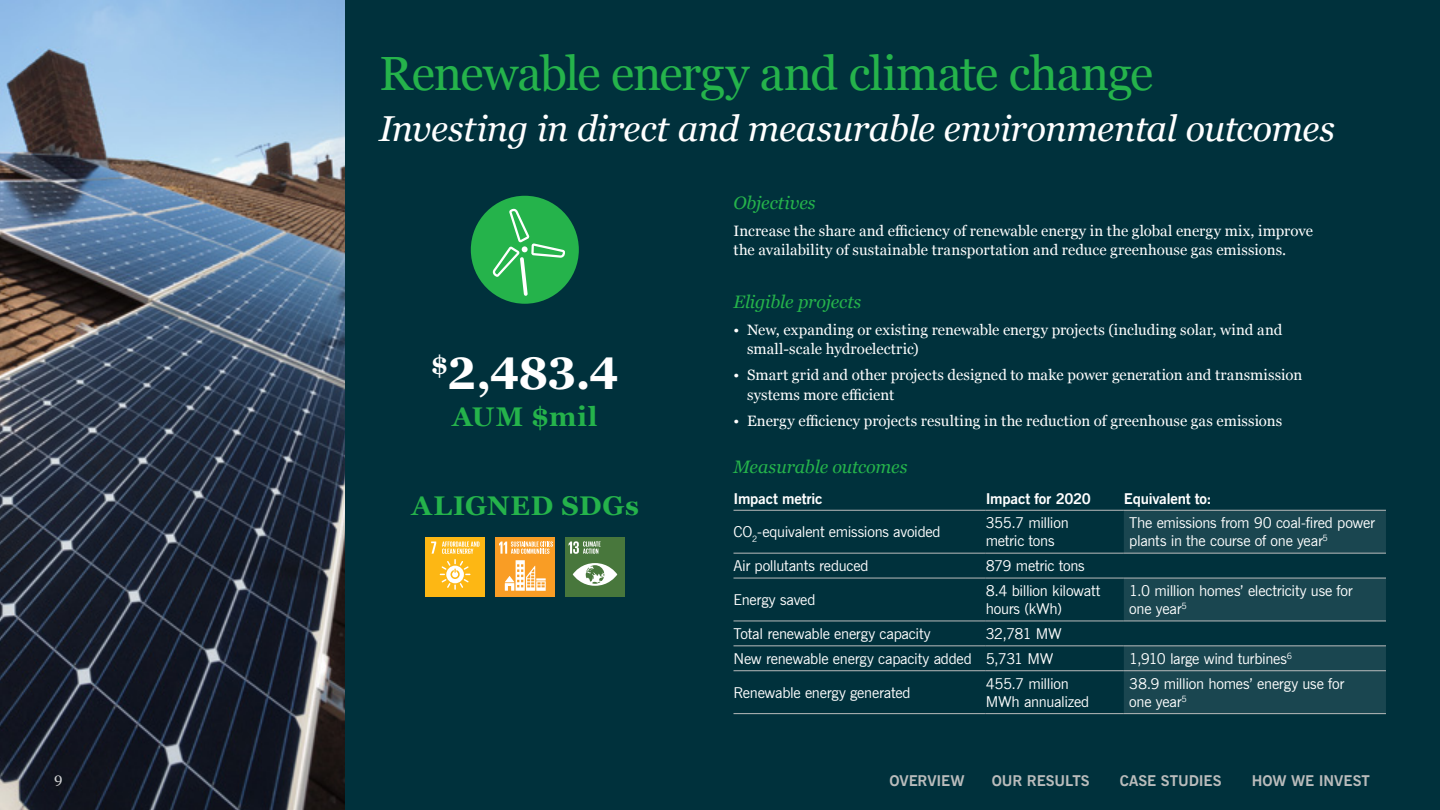
<style>
.page{position:relative;width:1440px;height:810px;background:#00313c}
.page>*{position:absolute;margin:0;border:0;box-sizing:border-box;transform-origin:0 0}
.t1{font:48px "Georgia";letter-spacing:-.025em;color:#25b34b}
.t2{font:700 45px "Georgia Pro";color:#fff}
.t3{font:italic 36px "Georgia";letter-spacing:-.015em;color:#fff}
.t4{font:700 27px "Georgia";letter-spacing:.035em;color:#25b34b}
.t5{font:italic 18px "Georgia";letter-spacing:-.01em;color:#25b34b}
.t6{font:15px/18px "News Gothic BT";letter-spacing:-.015em;color:#fff}
.t7{font:15px/19.5px "Georgia";letter-spacing:.005em;color:#fff}
.t8{font:700 15px "News Gothic BT";letter-spacing:-.005em;color:#babcbc}
.t9{font:700 15px "News Gothic BT";letter-spacing:-.01em;color:#fff}
.t10{font:15px "Georgia Pro";color:#fff}
</style>
<div class="page">
<svg style="left:1124px;top:511px;width:262px;height:202px;fill:#1a4650"></svg>
<hr style="left:733px;top:510px;width:253px;height:1px;background:#babcbc">
<hr style="left:986px;top:510px;width:138px;height:1px;background:#babcbc">
<hr style="left:1124px;top:510px;width:262px;height:1px;background:#babcbc">
<hr style="left:733px;top:553px;width:253px;height:1px;background:#babcbc">
<hr style="left:986px;top:553px;width:138px;height:1px;background:#babcbc">
<hr style="left:1124px;top:553px;width:262px;height:1px;background:#babcbc">
<hr style="left:733px;top:578px;width:253px;height:1px;background:#babcbc">
<hr style="left:986px;top:578px;width:138px;height:1px;background:#babcbc">
<hr style="left:1124px;top:578px;width:262px;height:1px;background:#babcbc">
<hr style="left:733px;top:621px;width:253px;height:1px;background:#babcbc">
<hr style="left:986px;top:621px;width:138px;height:1px;background:#babcbc">
<hr style="left:1124px;top:621px;width:262px;height:1px;background:#babcbc">
<hr style="left:733px;top:645px;width:253px;height:1px;background:#babcbc">
<hr style="left:986px;top:645px;width:138px;height:1px;background:#babcbc">
<hr style="left:1124px;top:645px;width:262px;height:1px;background:#babcbc">
<hr style="left:733px;top:670px;width:253px;height:1px;background:#babcbc">
<hr style="left:986px;top:670px;width:138px;height:1px;background:#babcbc">
<hr style="left:1124px;top:670px;width:262px;height:1px;background:#babcbc">
<hr style="left:733px;top:713px;width:253px;height:1px;background:#babcbc">
<hr style="left:986px;top:713px;width:138px;height:1px;background:#babcbc">
<hr style="left:1124px;top:713px;width:262px;height:1px;background:#babcbc">
<div style="left:495px;top:537px;width:60px;height:59px;background:#f99d25"></div>
<svg style="left:505px;top:560px;width:41px;height:31px"></svg>
<svg style="left:499px;top:541px;width:54px;height:13px"></svg>
<div style="left:425px;top:537px;width:60px;height:59px;background:#fdb714"></div>
<svg style="left:431px;top:541px;width:48px;height:49px"></svg>
<div style="left:565px;top:537px;width:59px;height:59px;background:#48773c"></div>
<svg style="left:573px;top:563px;width:44px;height:23px"></svg>
<svg style="left:568px;top:541px;width:32px;height:13px"></svg>
<div style="left:471px;top:196px;width:108px;height:108px;background:#25b34b;border-radius:50%"></div>
<svg style="left:493px;top:209px;width:72px;height:89px"></svg>
<img style="left:0;top:0;width:344px;height:810px">
<h1 class="t1" style="left:379px;top:39px;width:776px">Renewable energy and climate change</h1>
<h3 class="t3" style="left:379px;top:103px;width:957px">Investing in direct and measurable environmental outcomes</h3>
<h2 class="t2" style="left:431px;top:348px;width:189px"><sup>$</sup>2,483.4</h2>
<h3 class="t4" style="left:452px;top:396px;width:147px">AUM $mil</h3>
<h3 class="t4" style="left:412px;top:485px;width:229px">ALIGNED SDGs</h3>
<p class="t5" style="left:733px;top:190px;width:84px">Objectives</p>
<p class="t7" style="left:733px;top:220px;width:581px">Increase the share and efficiency of renewable energy in the global energy mix, improve the availability of sustainable transportation and reduce greenhouse gas emissions.</p>
<p class="t5" style="left:733px;top:289px;width:129px">Eligible projects</p>
<p class="t7" style="left:747px;top:319px;width:537px;text-indent:-14px">• New, expanding or existing renewable energy projects (including solar, wind and small-scale hydroelectric)</p>
<p class="t7" style="left:747px;top:365px;width:557px;text-indent:-14px">• Smart grid and other projects designed to make power generation and transmission systems more efficient</p>
<p class="t7" style="left:733px;top:411px;width:550px">• Energy efficiency projects resulting in the reduction of greenhouse gas emissions</p>
<p class="t5" style="left:733px;top:453px;width:176px">Measurable outcomes</p>
<p class="t9" style="left:733px;top:489px;width:91px">Impact metric</p>
<p class="t9" style="left:986px;top:489px;width:107px">Impact for 2020</p>
<p class="t9" style="left:1124px;top:489px;width:89px">Equivalent to:</p>
<p class="t6" style="left:733px;top:523px;width:209px">CO<sub>2</sub>-equivalent emissions avoided</p>
<p class="t6" style="left:985px;top:514px;width:84px">355.7 million metric tons</p>
<p class="t6" style="left:1129px;top:514px;width:247px">The emissions from 90 coal-fired power plants in the course of one year<sup>5</sup></p>
<p class="t6" style="left:733px;top:557px;width:137px">Air pollutants reduced</p>
<p class="t6" style="left:986px;top:557px;width:100px">879 metric tons</p>
<p class="t6" style="left:733px;top:591px;width:83px">Energy saved</p>
<p class="t6" style="left:986px;top:582px;width:116px">8.4 billion kilowatt hours (kWh)</p>
<p class="t6" style="left:1129px;top:582px;width:225px">1.0 million homes’ electricity use for one year<sup>5</sup></p>
<p class="t6" style="left:733px;top:625px;width:199px">Total renewable energy capacity</p>
<p class="t6" style="left:733px;top:621px;width:330px;line-height:24.9px;text-indent:252px">32,781 MW<br>New renewable energy capacity added 5,731 MW</p>
<p class="t6" style="left:1129px;top:650px;width:164px">1,910 large wind turbines<sup>6</sup></p>
<p class="t6" style="left:733px;top:683px;width:179px">Renewable energy generated</p>
<p class="t6" style="left:985px;top:674px;width:105px">455.7 million<br>MWh annualized</p>
<p class="t6" style="left:1129px;top:674px;width:216px">38.9 million homes’ energy use for one year<sup>5</sup></p>
<p class="t10" style="left:54px;top:773px;width:10px">9</p>
<p class="t8" style="left:889px;top:772px;width:77px">OVERVIEW</p>
<p class="t8" style="left:991px;top:772px;width:99px">OUR RESULTS</p>
<p class="t8" style="left:1120px;top:772px;width:103px">CASE STUDIES</p>
<p class="t8" style="left:1251px;top:772px;width:120px">HOW WE INVEST</p>
</div>
